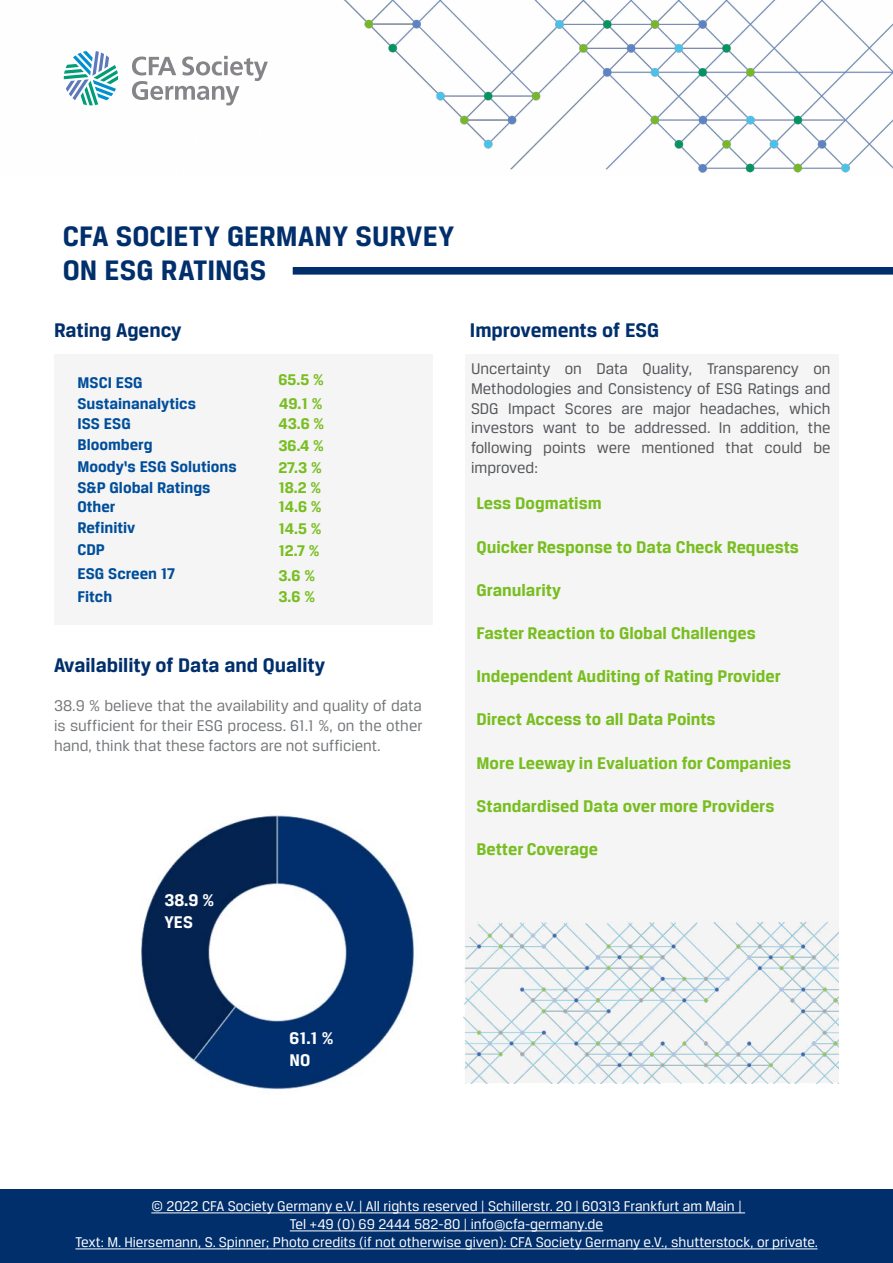
<style>
.page{position:relative;width:893px;height:1263px;background:#fff}
.page>*{position:absolute;margin:0;border:0;box-sizing:border-box;transform-origin:0 0}
.t1{font:700 30px/34.5px "CFA Breuer Text";color:#002f6c}
.t2{font:700 21px "CFA Breuer Text";color:#002f6c}
.t3{font:700 18px "CFA Breuer Text";color:#78be20}
.t4{font:700 18px/21.6px "CFA Breuer Text";color:#fff}
.t5{font:16.5px/19.8px "CFA Breuer Text";color:#53565a;text-align:justify}
.t6{font:16.5px/19.8px "CFA Breuer Text";color:#75787b;text-align:justify}
.t7{font:700 16.5px "CFA Breuer Text";color:#004e9b}
.t8{font:700 16.5px "CFA Breuer Text";color:#78be20}
.t9{font:15px/18px "CFA Breuer Text";color:#fff;text-align:center}
</style>
<div class="page">
<div style="left:465px;top:671px;width:374px;height:412px;background:#f5f5f5"></div>
<div style="left:465px;top:354px;width:374px;height:323px;background:#f5f5f5"></div>
<div style="left:54px;top:354px;width:379px;height:270px;background:#f5f5f5"></div>
<img style="left:63px;top:0;width:830px;height:173px">
<svg style="left:64px;top:51px;width:54px;height:54px"></svg>
<svg style="left:132px;top:56px;width:136px;height:50px"></svg>
<svg style="left:293px;top:267px;width:600px;height:8px;background:#0c3973"></svg>
<div style="left:0;top:1190px;width:893px;height:73px;background:#002f6c"></div>
<img style="left:141px;top:815px;width:273px;height:275px">
<hr style="left:151px;top:1212px;width:594px;height:1px;background:#fff">
<hr style="left:290px;top:1230px;width:313px;height:1px;background:#fff">
<hr style="left:75px;top:1248px;width:742px;height:1px;background:#fff">
<img style="left:464px;top:921px;width:375px;height:162px">
<h1 class="t1" style="left:63px;top:218px;width:393px">CFA SOCIETY GERMANY SURVEY<br>ON ESG RATINGS</h1>
<p class="t2" style="left:54px;top:318px;width:129px">Rating Agency</p>
<p class="t7" style="left:77px;top:373px;width:67px">MSCI ESG</p>
<p class="t8" style="left:278px;top:370px;width:47px">65.5 %</p>
<p class="t7" style="left:77px;top:394px;width:120px">Sustainanalytics</p>
<p class="t8" style="left:279px;top:395px;width:45px">49.1 %</p>
<p class="t7" style="left:77px;top:415px;width:55px">ISS ESG</p>
<p class="t8" style="left:278px;top:415px;width:47px">43.6 %</p>
<p class="t7" style="left:77px;top:436px;width:77px">Bloomberg</p>
<p class="t8" style="left:278px;top:436px;width:47px">36.4 %</p>
<p class="t7" style="left:77px;top:457px;width:161px">Moody‘s ESG Solutions</p>
<p class="t8" style="left:278px;top:458px;width:45px">27.3 %</p>
<p class="t7" style="left:77px;top:478px;width:135px">S&amp;P Global Ratings</p>
<p class="t8" style="left:278px;top:478px;width:44px">18.2 %</p>
<p class="t7" style="left:77px;top:497px;width:39px">Other</p>
<p class="t8" style="left:278px;top:497px;width:45px">14.6 %</p>
<p class="t7" style="left:77px;top:518px;width:59px">Refinitiv</p>
<p class="t8" style="left:278px;top:520px;width:44px">14.5 %</p>
<p class="t7" style="left:77px;top:541px;width:29px">CDP</p>
<p class="t8" style="left:278px;top:541px;width:43px">12.7 %</p>
<p class="t7" style="left:77px;top:565px;width:99px">ESG Screen 17</p>
<p class="t8" style="left:278px;top:566px;width:38px">3.6 %</p>
<p class="t7" style="left:77px;top:587px;width:36px">Fitch</p>
<p class="t8" style="left:278px;top:587px;width:38px">3.6 %</p>
<p class="t2" style="left:54px;top:653px;width:273px">Availability of Data and Quality</p>
<p class="t6" style="left:54px;top:696px;width:370px">38.9 % believe that the availability and quality of data is sufficient for their ESG process. 61.1 %, on the other hand, think that these factors are not sufficient.</p>
<p class="t4" style="left:164px;top:889px;width:51px">38.9 %<br>YES</p>
<p class="t2" style="left:470px;top:318px;width:191px">Improvements of ESG</p>
<p class="t5" style="left:471px;top:358px;width:361px">Uncertainty on Data Quality, Transparency on Methodologies and Consistency of ESG Ratings and SDG Impact Scores are major headaches, which investors want to be addressed. In addition, the following points were mentioned that could be improved:</p>
<p class="t3" style="left:476px;top:493px;width:127px">Less Dogmatism</p>
<p class="t3" style="left:476px;top:536px;width:324px">Quicker Response to Data Check Requests</p>
<p class="t3" style="left:476px;top:580px;width:86px">Granularity</p>
<p class="t3" style="left:476px;top:623px;width:281px">Faster Reaction to Global Challenges</p>
<p class="t3" style="left:476px;top:666px;width:306px">Independent Auditing of Rating Provider</p>
<p class="t3" style="left:476px;top:709px;width:241px">Direct Access to all Data Points</p>
<p class="t3" style="left:476px;top:752px;width:316px">More Leeway in Evaluation for Companies</p>
<p class="t3" style="left:476px;top:796px;width:299px">Standardised Data over more Providers</p>
<p class="t3" style="left:476px;top:839px;width:123px">Better Coverage</p>
<p class="t4" style="left:290px;top:1027px;width:45px">61.1 %<br>NO</p>
<p class="t9" style="left:75px;top:1197px;width:744px">© 2022 CFA Society Germany e.V. | All rights reserved | Schillerstr. 20 | 60313 Frankfurt am Main |<br>Tel +49 (0) 69 2444 582-80 | info@cfa-germany.de<br>Text: M. Hiersemann, S. Spinner; Photo credits (if not otherwise given): CFA Society Germany e.V., shutterstock, or private.</p>
</div>
